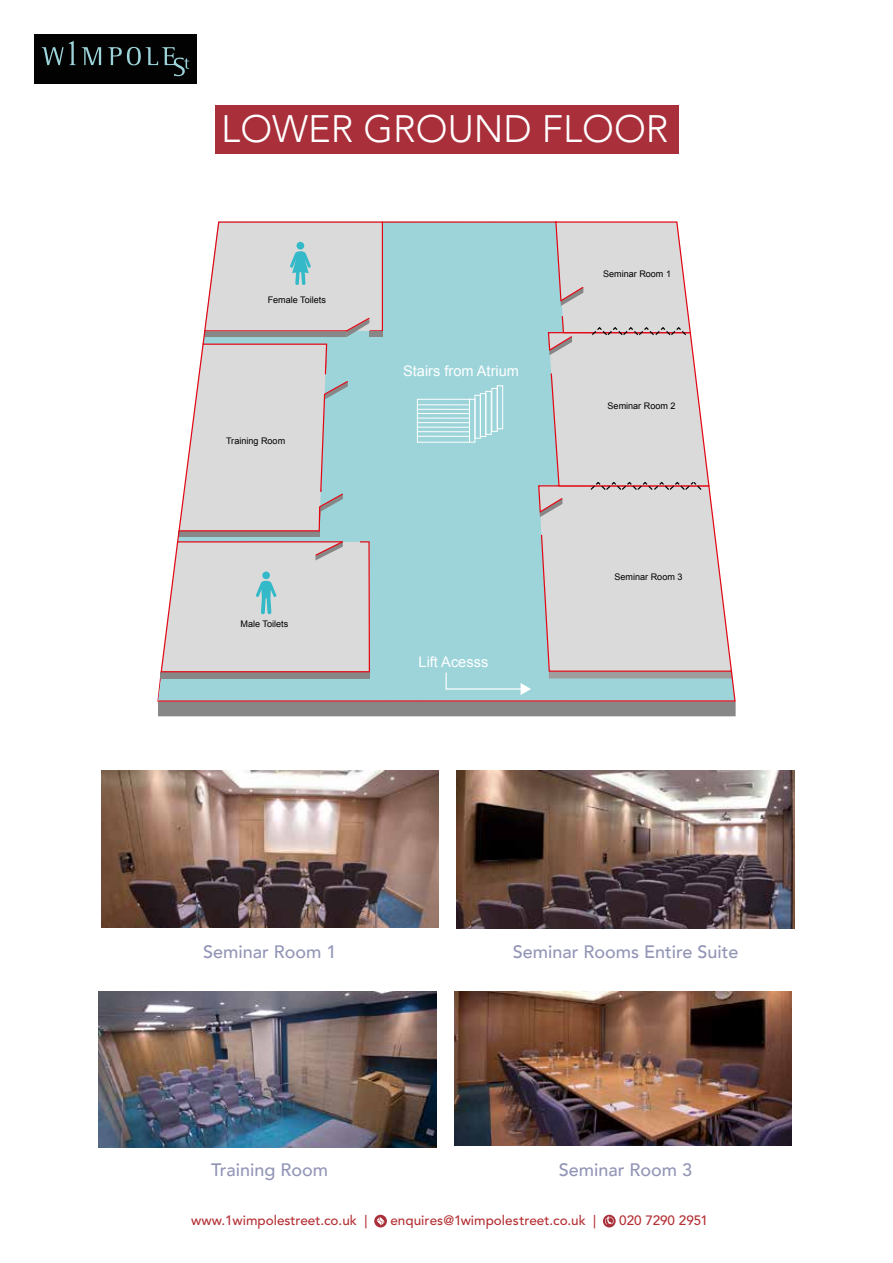
<style>
.page{position:relative;width:893px;height:1263px;background:#fff}
.page>*{position:absolute;margin:0;border:0;box-sizing:border-box;transform-origin:0 0}
.t1{font:300 38.25px "Avenir";color:#fff}
.t2{font:500 18px "Avenir";color:#9295b6}
.t3{font:14.55px "Arial";color:#fff}
.t4{font:500 13.5px "Avenir LT Std";color:#b53135}
.t5{font:9px "Arial";color:#000}
</style>
<div class="page">
<div style="left:34px;top:34px;width:163px;height:49px;background:#020203"></div>
<svg style="left:42px;top:41px;width:147px;height:35px"></svg>
<div style="left:215px;top:106px;width:463px;height:48px;background:#a92f3a"></div>
<svg style="left:374px;top:1215px;width:13px;height:12px"></svg>
<svg style="left:377px;top:1217px;width:8px;height:8px"></svg>
<svg style="left:603px;top:1215px;width:13px;height:12px"></svg>
<svg style="left:605px;top:1216px;width:9px;height:8px"></svg>
<img style="left:101px;top:771px;width:337px;height:156px">
<img style="left:457px;top:771px;width:337px;height:158px">
<img style="left:99px;top:992px;width:337px;height:156px">
<img style="left:454px;top:992px;width:338px;height:154px">
<div style="left:158px;top:701px;width:578px;height:15px;background:#878787"></div>
<div style="left:384px;top:223px;width:153px;height:477px;background:#9cd4da"></div>
<div style="left:417px;top:399px;width:53px;height:44px;border:1px solid #fff"></div>
<hr style="left:417px;top:404px;width:52px;height:1px;background:#fff">
<hr style="left:417px;top:409px;width:52px;height:1px;background:#fff">
<hr style="left:417px;top:413px;width:52px;height:1px;background:#fff">
<hr style="left:417px;top:418px;width:52px;height:1px;background:#fff">
<hr style="left:417px;top:422px;width:52px;height:1px;background:#fff">
<hr style="left:417px;top:427px;width:52px;height:1px;background:#fff">
<hr style="left:417px;top:431px;width:52px;height:1px;background:#fff">
<hr style="left:417px;top:436px;width:52px;height:1px;background:#fff">
<div style="left:469px;top:399px;width:6px;height:44px;border:1px solid #fff"></div>
<div style="left:474px;top:395px;width:7px;height:44px;border:1px solid #fff"></div>
<div style="left:480px;top:393px;width:6px;height:44px;border:1px solid #fff"></div>
<div style="left:485px;top:391px;width:7px;height:44px;border:1px solid #fff"></div>
<div style="left:491px;top:388px;width:7px;height:44px;border:1px solid #fff"></div>
<div style="left:497px;top:385px;width:6px;height:44px;border:1px solid #fff"></div>
<hr style="left:159px;top:700px;width:576px;height:2px;background:#e30613">
<hr style="left:382px;top:221px;width:174px;height:2px;background:#e30613">
<svg style="left:537px;top:221px;width:199px;height:481px;background:#d7d8d9"></svg>
<svg style="left:157px;top:221px;width:227px;height:481px;background:#cfd5d7"></svg>
<svg style="left:445px;top:671px;width:86px;height:24px;background:#a4d7dd"></svg>
<h1 class="t1" style="left:221px;top:107px;width:449px">LOWER GROUND FLOOR</h1>
<p class="t5" style="left:268px;top:294px;width:60px">Female Toilets</p>
<p class="t5" style="left:226px;top:435px;width:61px">Training Room</p>
<p class="t5" style="left:241px;top:618px;width:49px">Male Toilets</p>
<h3 class="t3" style="left:403px;top:361px;width:117px">Stairs from Atrium</h3>
<h3 class="t3" style="left:419px;top:652px;width:71px">Lift Acesss</h3>
<p class="t5" style="left:603px;top:268px;width:70px">Seminar Room 1</p>
<p class="t5" style="left:608px;top:400px;width:70px">Seminar Room 2</p>
<p class="t5" style="left:614px;top:571px;width:70px">Seminar Room 3</p>
<h2 class="t2" style="left:203px;top:936px;width:135px">Seminar Room 1</h2>
<h2 class="t2" style="left:211px;top:1154px;width:119px">Training Room</h2>
<h2 class="t2" style="left:513px;top:936px;width:227px">Seminar Rooms Entire Suite</h2>
<h2 class="t2" style="left:559px;top:1154px;width:135px">Seminar Room 3</h2>
<h3 class="t4" style="left:191px;top:1213px;width:178px">www.1wimpolestreet.co.uk |</h3>
<h3 class="t4" style="left:390px;top:1213px;width:207px">enquires@1wimpolestreet.co.uk |</h3>
<h3 class="t4" style="left:619px;top:1213px;width:90px">020 7290 2951</h3>
</div>
